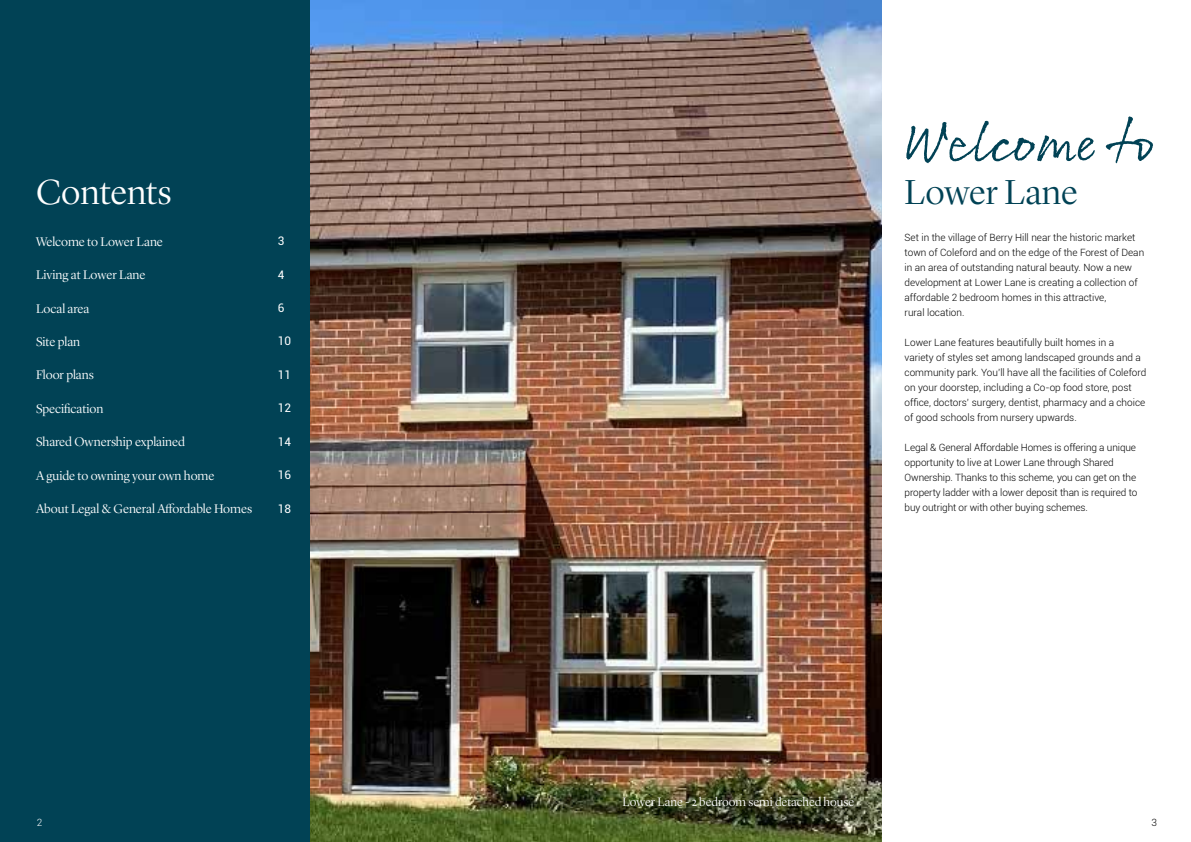
<style>
.page{position:relative;width:1191px;height:842px;background:#fff}
.page>*{position:absolute;margin:0;border:0;box-sizing:border-box;transform-origin:0 0}
.t1{font:59.9px "Rollerscript Rough";color:#014255}
.t2{font:300 36px "Lyon Display";color:#014255}
.t3{font:300 36px "Lyon Display";color:#fff}
.t4{font:300 13px "Lyon Display";color:#fff}
.t5{font:300 12.6px "Lyon Display";color:#fff}
.t6{font:11.8px "Roboto";color:#fff}
.t7{font:300 10px/15px "Roboto";color:#000}
.t8{font:300 10px "Roboto";color:#fff}
</style>
<div class="page">
<img style="left:309px;top:0;width:573px;height:842px">
<div style="left:0;top:0;width:309px;height:842px;background:#014255"></div>
<h2 class="t3" style="left:36px;top:166px;width:137px">Contents</h2>
<h3 class="t4" style="left:36px;top:232px;width:128px">Welcome to Lower Lane</h3>
<p class="t6" style="left:278px;top:233px;width:8px">3</p>
<h3 class="t4" style="left:36px;top:265px;width:111px">Living at Lower Lane</h3>
<p class="t6" style="left:278px;top:266px;width:8px">4</p>
<h3 class="t4" style="left:36px;top:299px;width:55px">Local area</h3>
<p class="t6" style="left:278px;top:299px;width:8px">6</p>
<h3 class="t4" style="left:36px;top:332px;width:46px">Site plan</h3>
<p class="t6" style="left:278px;top:333px;width:15px">10</p>
<h3 class="t4" style="left:36px;top:366px;width:59px">Floor plans</h3>
<p class="t6" style="left:278px;top:366px;width:15px">11</p>
<h3 class="t4" style="left:36px;top:399px;width:69px">Specification</h3>
<p class="t6" style="left:278px;top:400px;width:15px">12</p>
<h3 class="t4" style="left:36px;top:433px;width:150px">Shared Ownership explained</h3>
<p class="t6" style="left:278px;top:433px;width:15px">14</p>
<h3 class="t4" style="left:36px;top:466px;width:180px">A guide to owning your own home</h3>
<p class="t6" style="left:278px;top:467px;width:15px">16</p>
<h3 class="t4" style="left:36px;top:499px;width:218px">About Legal &amp; General Affordable Homes</h3>
<p class="t6" style="left:278px;top:500px;width:15px">18</p>
<h1 class="t1" style="left:904px;top:104px;width:263px">Welcome to</h1>
<h2 class="t2" style="left:904px;top:166px;width:174px">Lower Lane</h2>
<p class="t7" style="left:904px;top:230px;width:241px">Set in the village of Berry Hill near the historic market town of Coleford and on the edge of the Forest of Dean in an area of outstanding natural beauty. Now a new development at Lower Lane is creating a collection of affordable 2 bedroom homes in this attractive,<br>rural location.</p>
<p class="t7" style="left:904px;top:335px;width:243px">Lower Lane features beautifully built homes in a<br>variety of styles set among landscaped grounds and a community park. You’ll have all the facilities of Coleford on your doorstep, including a Co-op food store, post office, doctors’ surgery, dentist, pharmacy and a choice of good schools from nursery upwards.</p>
<p class="t7" style="left:904px;top:440px;width:234px">Legal &amp; General Affordable Homes is offering a unique opportunity to live at Lower Lane through Shared Ownership. Thanks to this scheme, you can get on the property ladder with a lower deposit than is required to buy outright or with other buying schemes.</p>
<p class="t5" style="left:622px;top:793px;width:233px">Lower Lane - 2 bedroom semi detached house</p>
<p class="t8" style="left:37px;top:816px;width:7px">2</p>
<p class="t7" style="left:1151px;top:815px;width:7px">3</p>
</div>
